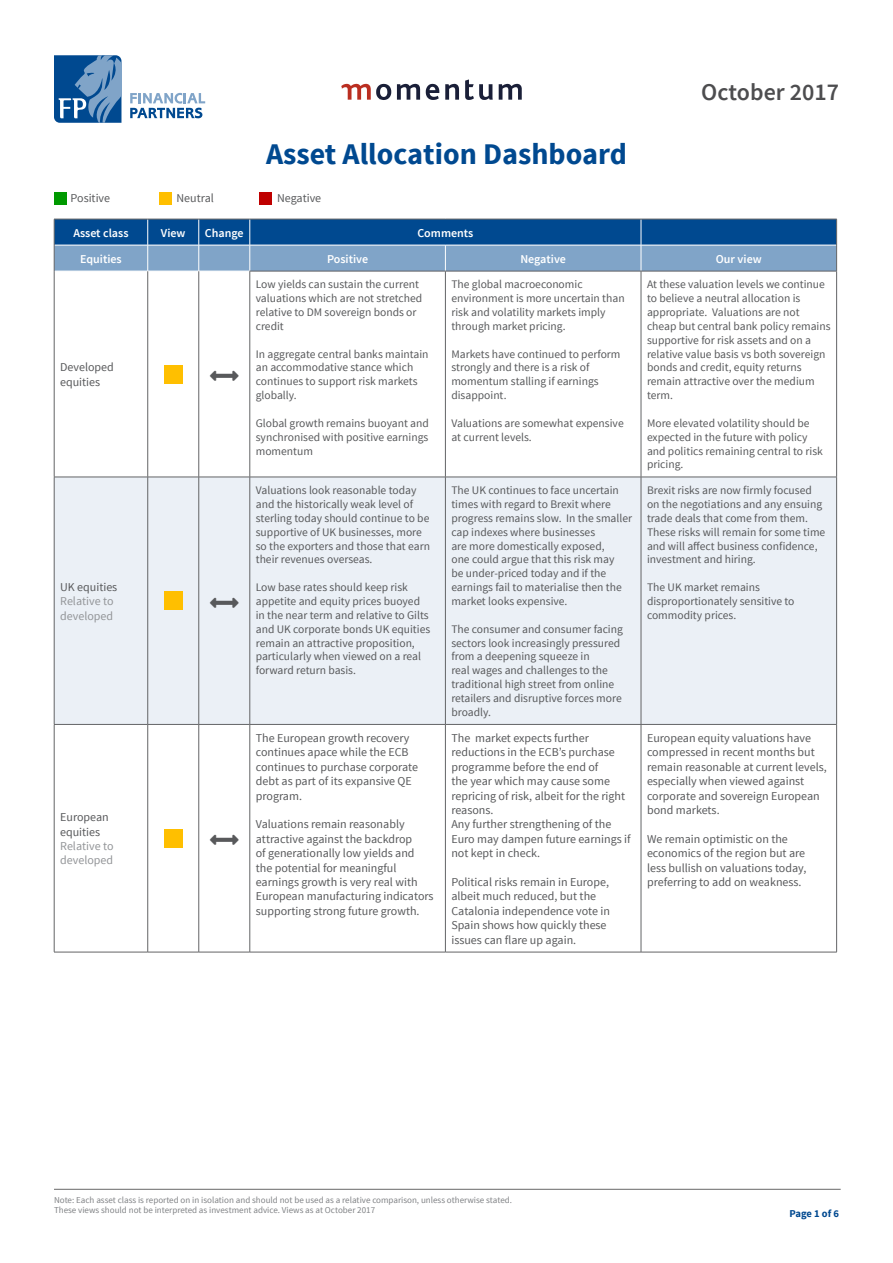
<style>
.page{position:relative;width:893px;height:1263px;background:#fff}
.page>*{position:absolute;margin:0;border:0;box-sizing:border-box;transform-origin:0 0}
.t1{font:700 30px "Source Sans Pro";color:#004990}
.t2{font:600 24px "Source Sans Pro";color:#4d4d4f}
.t3{font:12px/14.4px "Source Sans Pro";color:#58595b}
.t4{font:600 12px "Source Sans Pro";color:#fff}
.t5{font:12px/14.4px "Source Sans Pro";color:#939598}
.t6{font:11.55px/13.8px "Source Sans Pro";color:#58595b}
.t7{font:700 10.5px "Source Sans Pro";letter-spacing:-.01em;color:#004990}
.t8{font:9px/10.8px "Source Sans Pro";color:#808285}
</style>
<div class="page">
<svg style="left:397px;top:84px;width:23px;height:16px"></svg>
<svg style="left:426px;top:84px;width:13px;height:16px"></svg>
<svg style="left:445px;top:84px;width:14px;height:16px"></svg>
<svg style="left:465px;top:79px;width:28px;height:21px"></svg>
<svg style="left:499px;top:84px;width:23px;height:16px"></svg>
<svg style="left:341px;top:84px;width:50px;height:16px"></svg>
<svg style="left:130px;top:93px;width:75px;height:25px"></svg>
<svg style="left:54px;top:55px;width:67px;height:68px;background:#3f75ab"></svg>
<hr style="left:54px;top:1189px;width:787px;height:1px;background:#000">
<div style="left:54px;top:192px;width:13px;height:13px;background:#090"></div>
<div style="left:159px;top:192px;width:13px;height:13px;background:#ffbf00"></div>
<div style="left:259px;top:192px;width:13px;height:13px;background:#bf0000"></div>
<div style="left:55px;top:478px;width:781px;height:246px;background:#ebf0f6"></div>
<hr style="left:250px;top:271px;width:1px;height:206px;background:#636466">
<hr style="left:445px;top:271px;width:1px;height:206px;background:#636466">
<hr style="left:641px;top:271px;width:1px;height:206px;background:#636466">
<hr style="left:836px;top:271px;width:1px;height:206px;background:#636466">
<hr style="left:250px;top:477px;width:195px;height:1px;background:#636466">
<hr style="left:250px;top:477px;width:1px;height:247px;background:#636466">
<hr style="left:445px;top:477px;width:196px;height:1px;background:#636466">
<hr style="left:445px;top:477px;width:1px;height:247px;background:#636466">
<hr style="left:641px;top:477px;width:196px;height:1px;background:#636466">
<hr style="left:641px;top:477px;width:1px;height:247px;background:#636466">
<hr style="left:836px;top:477px;width:1px;height:247px;background:#636466">
<hr style="left:250px;top:724px;width:195px;height:1px;background:#636466">
<hr style="left:250px;top:725px;width:1px;height:227px;background:#636466">
<hr style="left:445px;top:724px;width:196px;height:1px;background:#636466">
<hr style="left:445px;top:725px;width:1px;height:227px;background:#636466">
<hr style="left:641px;top:724px;width:196px;height:1px;background:#636466">
<hr style="left:641px;top:725px;width:1px;height:227px;background:#636466">
<hr style="left:836px;top:725px;width:1px;height:227px;background:#636466">
<hr style="left:250px;top:952px;width:195px;height:1px;background:#636466">
<hr style="left:445px;top:952px;width:196px;height:1px;background:#636466">
<hr style="left:641px;top:952px;width:196px;height:1px;background:#636466">
<hr style="left:54px;top:271px;width:1px;height:206px;background:#636466">
<hr style="left:147px;top:271px;width:1px;height:206px;background:#636466">
<hr style="left:198px;top:271px;width:1px;height:206px;background:#636466">
<hr style="left:250px;top:271px;width:195px;height:1px;background:#636466">
<hr style="left:445px;top:271px;width:196px;height:1px;background:#636466">
<hr style="left:641px;top:271px;width:196px;height:1px;background:#636466">
<hr style="left:54px;top:477px;width:94px;height:1px;background:#636466">
<hr style="left:54px;top:477px;width:1px;height:247px;background:#636466">
<hr style="left:148px;top:477px;width:51px;height:1px;background:#636466">
<hr style="left:147px;top:477px;width:1px;height:247px;background:#636466">
<hr style="left:199px;top:477px;width:51px;height:1px;background:#636466">
<hr style="left:198px;top:477px;width:1px;height:247px;background:#636466">
<hr style="left:54px;top:724px;width:94px;height:1px;background:#636466">
<hr style="left:54px;top:725px;width:1px;height:227px;background:#636466">
<hr style="left:148px;top:724px;width:51px;height:1px;background:#636466">
<hr style="left:147px;top:725px;width:1px;height:227px;background:#636466">
<hr style="left:199px;top:724px;width:51px;height:1px;background:#636466">
<hr style="left:198px;top:725px;width:1px;height:227px;background:#636466">
<hr style="left:54px;top:952px;width:94px;height:1px;background:#636466">
<hr style="left:148px;top:952px;width:51px;height:1px;background:#636466">
<hr style="left:199px;top:952px;width:51px;height:1px;background:#636466">
<svg style="left:54px;top:219px;width:783px;height:52px;background:#4579ac"></svg>
<div style="left:164px;top:365px;width:19px;height:18px;background:#ffbf00"></div>
<div style="left:164px;top:591px;width:19px;height:19px;background:#ffbf00"></div>
<div style="left:164px;top:829px;width:19px;height:19px;background:#ffbf00"></div>
<svg style="left:210px;top:598px;width:29px;height:10px"></svg>
<h1 class="t1" style="left:266px;top:134px;width:362px">Asset Allocation Dashboard</h1>
<h2 class="t2" style="left:701px;top:77px;width:139px">October 2017</h2>
<p class="t3" style="left:71px;top:191px;width:41px">Positive</p>
<p class="t3" style="left:176px;top:191px;width:39px">Neutral</p>
<p class="t3" style="left:277px;top:191px;width:46px">Negative</p>
<p class="t4" style="left:73px;top:225px;width:57px">Asset class</p>
<p class="t4" style="left:161px;top:225px;width:26px">View</p>
<p class="t4" style="left:205px;top:225px;width:40px">Change</p>
<p class="t4" style="left:417px;top:225px;width:58px">Comments</p>
<p class="t4" style="left:80px;top:251px;width:43px">Equities</p>
<p class="t4" style="left:327px;top:251px;width:43px">Positive</p>
<p class="t4" style="left:520px;top:251px;width:47px">Negative</p>
<p class="t4" style="left:716px;top:251px;width:47px">Our view</p>
<p class="t3" style="left:60px;top:360px;width:55px">Developed equities</p>
<p class="t3" style="left:60px;top:580px;width:59px">UK equities</p>
<p class="t5" style="left:60px;top:594px;width:55px">Relative to developed</p>
<p class="t3" style="left:60px;top:810px;width:50px">European equities</p>
<p class="t5" style="left:60px;top:839px;width:55px">Relative to developed</p>
<p class="t6" style="left:256px;top:278px;width:168px">Low yields can sustain the current valuations which are not stretched relative to DM sovereign bonds or credit</p>
<p class="t6" style="left:256px;top:347px;width:174px">In aggregate central banks maintain an accommodative stance which continues to support risk markets globally.</p>
<p class="t6" style="left:256px;top:416px;width:175px;text-align:justify">Global growth remains buoyant and synchronised with positive earnings momentum</p>
<p class="t6" style="left:256px;top:484px;width:176px">Valuations look reasonable today and the historically weak level of sterling today should continue to be supportive of UK businesses, more so the exporters and those that earn their revenues overseas.</p>
<p class="t6" style="left:256px;top:581px;width:176px">Low base rates should keep risk appetite and equity prices buoyed in the near term and relative to Gilts and UK corporate bonds UK equities remain an attractive proposition, particularly when viewed on a real forward return basis.</p>
<p class="t3" style="left:256px;top:731px;width:164px">The European growth recovery continues apace while the ECB continues to purchase corporate debt as part of its expansive QE program.</p>
<p class="t3" style="left:256px;top:817px;width:179px">Valuations remain reasonably attractive against the backdrop<br>of generationally low yields and the potential for meaningful earnings growth is very real with<br>European manufacturing indicators supporting strong future growth.</p>
<p class="t6" style="left:451px;top:278px;width:175px">The global macroeconomic environment is more uncertain than risk and volatility markets imply through market pricing.</p>
<p class="t6" style="left:451px;top:347px;width:171px">Markets have continued to perform strongly and there is a risk of momentum stalling if earnings disappoint.</p>
<p class="t6" style="left:451px;top:416px;width:174px">Valuations are somewhat expensive at current levels.</p>
<p class="t6" style="left:451px;top:484px;width:182px">The UK continues to face uncertain times with regard to Brexit where progress remains slow. In the smaller cap indexes where businesses<br>are more domestically exposed,<br>one could argue that this risk may<br>be under-priced today and if the earnings fail to materialise then the market looks expensive.</p>
<p class="t6" style="left:451px;top:622px;width:173px">The consumer and consumer facing sectors look increasingly pressured from a deepening squeeze in<br>real wages and challenges to the traditional high street from online retailers and disruptive forces more broadly.</p>
<p class="t3" style="left:451px;top:731px;width:181px">The market expects further reductions in the ECB’s purchase programme before the end of<br>the year which may cause some repricing of risk, albeit for the right reasons.<br>Any further strengthening of the<br>Euro may dampen future earnings if not kept in check.</p>
<p class="t3" style="left:451px;top:875px;width:160px">Political risks remain in Europe, albeit much reduced, but the<br>Catalonia independence vote in<br>Spain shows how quickly these issues can flare up again.</p>
<p class="t6" style="left:647px;top:278px;width:185px">At these valuation levels we continue to believe a neutral allocation is appropriate. Valuations are not cheap but central bank policy remains supportive for risk assets and on a relative value basis vs both sovereign bonds and credit, equity returns remain attractive over the medium term.</p>
<p class="t6" style="left:647px;top:416px;width:177px">More elevated volatility should be expected in the future with policy and politics remaining central to risk pricing.</p>
<p class="t6" style="left:647px;top:484px;width:180px">Brexit risks are now firmly focused on the negotiations and any ensuing trade deals that come from them.<br>These risks will remain for some time and will affect business confidence, investment and hiring.</p>
<p class="t6" style="left:647px;top:581px;width:149px">The UK market remains disproportionately sensitive to commodity prices.</p>
<p class="t3" style="left:647px;top:731px;width:181px">European equity valuations have compressed in recent months but remain reasonable at current levels, especially when viewed against corporate and sovereign European bond markets.</p>
<p class="t3" style="left:647px;top:832px;width:161px">We remain optimistic on the economics of the region but are less bullish on valuations today, preferring to add on weakness.</p>
<p class="t8" style="left:54px;top:1194px;width:460px">Note: Each asset class is reported on in isolation and should not be used as a relative comparison, unless otherwise stated.<br>These views should not be interpreted as investment advice. Views as at October 2017</p>
<p class="t7" style="left:789px;top:1206px;width:51px">Page 1 of 6</p>
</div>
